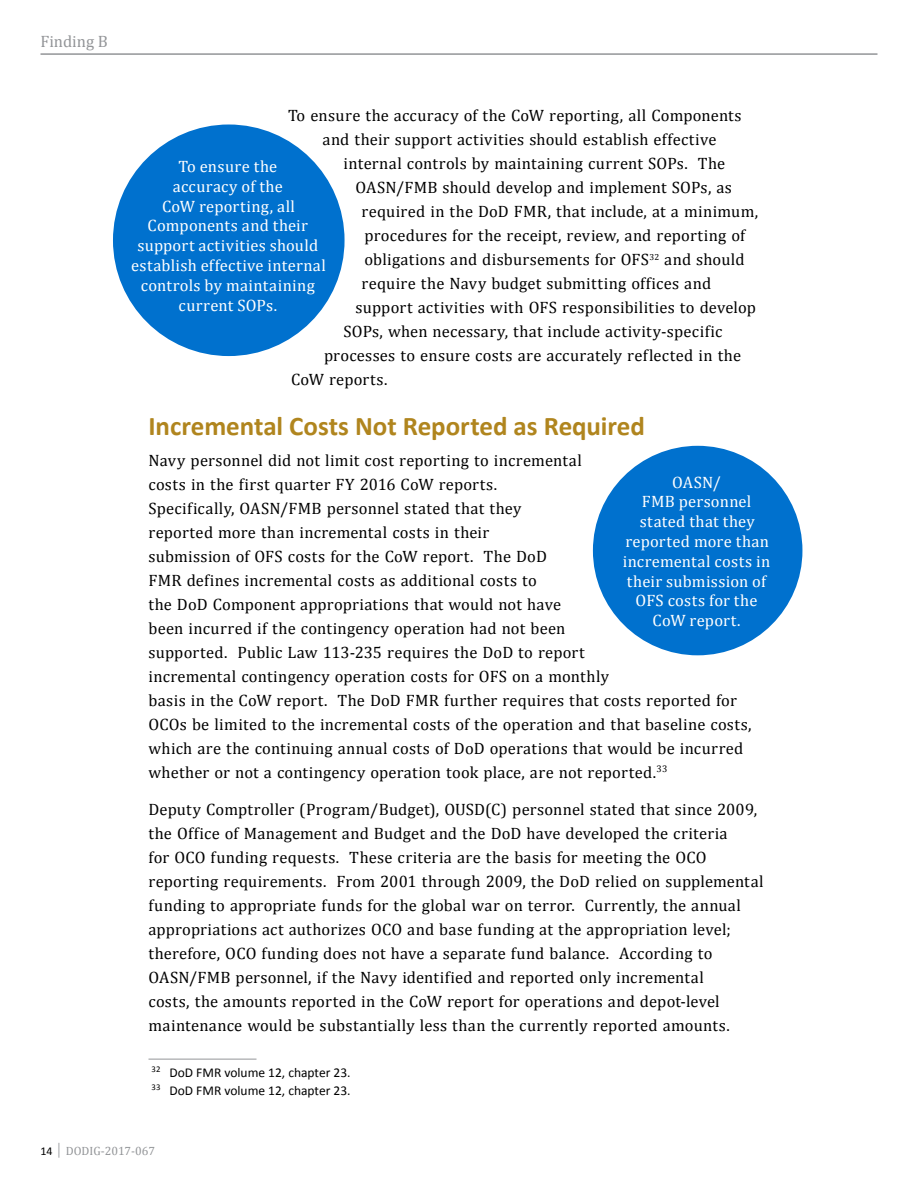
<style>
.page{position:relative;width:918px;height:1188px;background:#fff}
.page>*{position:absolute;margin:0;border:0;box-sizing:border-box;transform-origin:0 0}
.Heading_2{font:700 27px "Calibri";letter-spacing:-.005em;color:#b0851e}
.Body{font:16.5px/24px "Cambria";letter-spacing:.015em;color:#000}
.t1{font:16.5px/19.8px "Cambria";letter-spacing:.015em;color:#fff;text-align:center}
.t2{font:16.5px "Cambria";color:#939598}
.Footnote{font:13.5px "Calibri";color:#000}
.t3{font:12px "Cambria";color:#939598}
.s1{font-family:"Calibri";color:#000}
</style>
<div class="page">
<hr style="left:40px;top:53px;width:838px;height:2px;background:#939598">
<hr style="left:148px;top:1059px;width:108px;height:1px;background:#939598">
<div style="left:113px;top:125px;width:232px;height:231px;background:#0071ce;border-radius:50%"></div>
<div style="left:593px;top:446px;width:209px;height:209px;background:#0071ce;border-radius:50%"></div>
<p class="t2" style="left:40px;top:31px;width:69px">Finding B</p>
<p class="Body" style="left:288px;top:103px;width:455px">To ensure the accuracy of the CoW reporting, all Components</p>
<p class="Body" style="left:323px;top:127px;width:395px">and their support activities should establish effective</p>
<p class="Body" style="left:344px;top:151px;width:383px">internal controls by maintaining current SOPs. The</p>
<p class="Body" style="left:356px;top:175px;width:378px">OASN/FMB should develop and implement SOPs, as</p>
<p class="Body" style="left:362px;top:199px;width:398px">required in the DoD FMR, that include, at a minimum,</p>
<p class="Body" style="left:365px;top:223px;width:382px">procedures for the receipt, review, and reporting of</p>
<p class="Body" style="left:365px;top:247px;width:382px">obligations and disbursements for OFS<sup>32</sup> and should</p>
<p class="Body" style="left:362px;top:271px;width:351px">require the Navy budget submitting offices and</p>
<p class="Body" style="left:355px;top:295px;width:402px">support activities with OFS responsibilities to develop</p>
<p class="Body" style="left:343px;top:319px;width:380px">SOPs, when necessary, that include activity-specific</p>
<p class="Body" style="left:324px;top:343px;width:419px">processes to ensure costs are accurately reflected in the</p>
<p class="Body" style="left:291px;top:367px;width:98px">CoW reports.</p>
<p class="Heading_2" style="left:148px;top:407px;width:498px">Incremental Costs Not Reported as Required</p>
<p class="Body" style="left:148px;top:448px;width:605px">Navy personnel did not limit cost reporting to incremental<br>costs in the first quarter FY 2016 CoW reports.<br>Specifically, OASN/FMB personnel stated that they<br>reported more than incremental costs in their<br>submission of OFS costs for the CoW report. The DoD<br>FMR defines incremental costs as additional costs to<br>the DoD Component appropriations that would not have<br>been incurred if the contingency operation had not been<br>supported. Public Law 113‑235 requires the DoD to report<br>incremental contingency operation costs for OFS on a monthly<br>basis in the CoW report. The DoD FMR further requires that costs reported for OCOs be limited to the incremental costs of the operation and that baseline costs, which are the continuing annual costs of DoD operations that would be incurred whether or not a contingency operation took place, are not reported.<sup>33</sup></p>
<p class="Body" style="left:149px;top:798px;width:617px">Deputy Comptroller (Program/Budget), OUSD(C) personnel stated that since 2009, the Office of Management and Budget and the DoD have developed the criteria<br>for OCO funding requests. These criteria are the basis for meeting the OCO reporting requirements. From 2001 through 2009, the DoD relied on supplemental funding to appropriate funds for the global war on terror. Currently, the annual appropriations act authorizes OCO and base funding at the appropriation level; therefore, OCO funding does not have a separate fund balance. According to OASN/FMB personnel, if the Navy identified and reported only incremental<br>costs, the amounts reported in the CoW report for operations and depot-level maintenance would be substantially less than the currently reported amounts.</p>
<p class="Footnote" style="left:152px;top:1063px;width:201px"><sup>32</sup> DoD FMR volume 12, chapter 23.</p>
<p class="Footnote" style="left:151px;top:1081px;width:201px"><sup>33</sup> DoD FMR volume 12, chapter 23.</p>
<p class="t1" style="left:131px;top:156px;width:196px">To ensure the<br>accuracy of the<br>CoW reporting, all<br>Components and their support activities should establish effective internal controls by maintaining current SOPs.</p>
<p class="t1" style="left:623px;top:472px;width:149px">OASN/<br>FMB personnel stated that they reported more than incremental costs in their submission of<br>OFS costs for the<br>CoW report.</p>
<p class="t3" style="left:40px;top:1143px;width:116px"><span class="s1">14</span> │ DODIG-2017-067</p>
</div>
